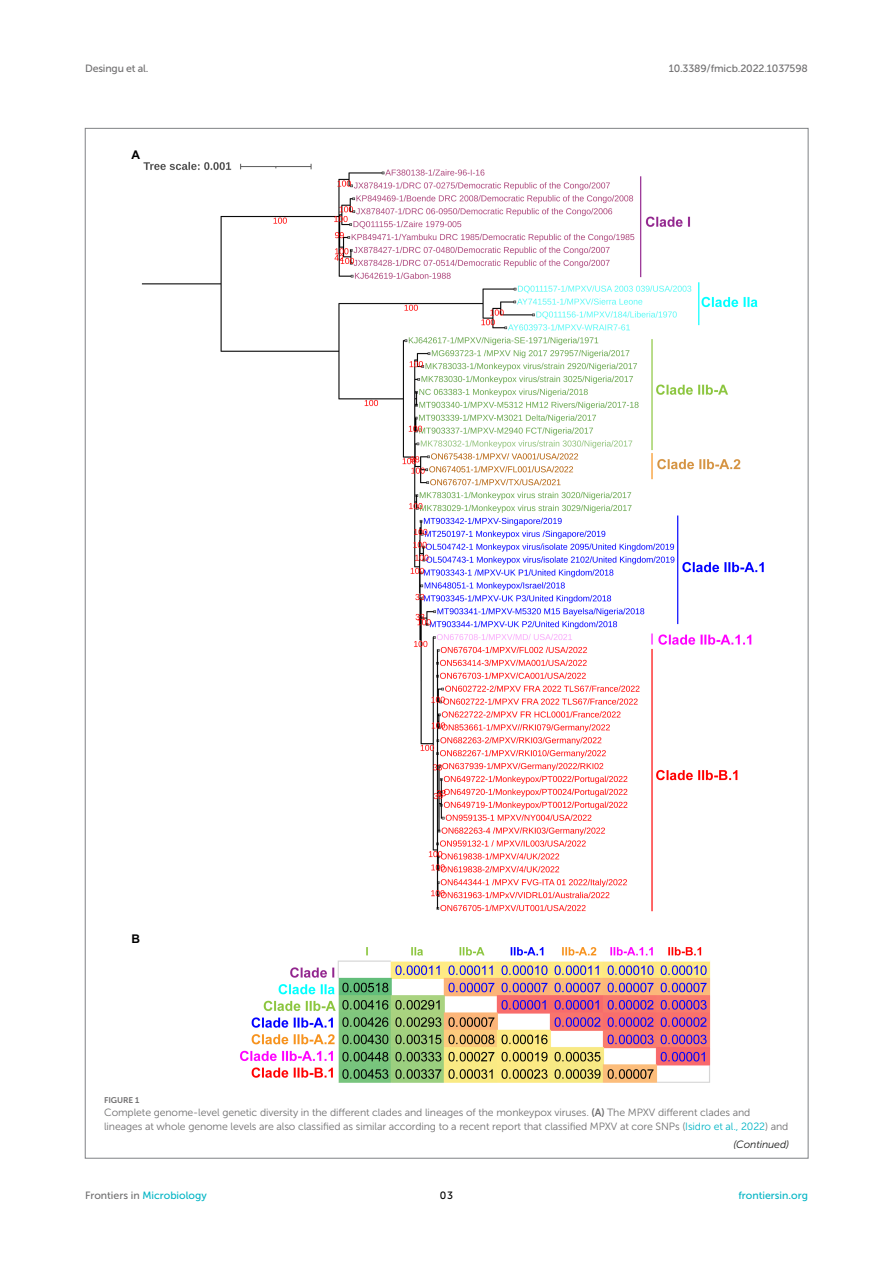
<style>
.page{position:relative;width:893px;height:1263px;background:#fff}
.page>*{position:absolute;margin:0;border:0;box-sizing:border-box;transform-origin:0 0}
.t1{font:700 12px "Arial";color:#000}
.FIG_LEG{font:10.5px/13.5px "Museo Sans 300";letter-spacing:-.01em;color:#706f70}
.t2{font:10.5px "Museo Sans 500";letter-spacing:-.015em;color:#706f70}
.t3{font:10.5px "Museo Sans 500";color:#00b4c4}
.FIG_LEG-2{font:italic 10.5px "Museo Sans 300";letter-spacing:-.01em;color:#1b1c1b}
.t4{font:10.5px "Museo Sans 500";color:#000}
.FIG_HD{font:8.25px "Museo Sans 700";letter-spacing:-.01em;color:#706f70}
.s1{font-family:"Museo Sans 700"}
.s2{color:#00b4c4}
.s3{color:#706f70}
</style>
<div class="page">
<img style="left:141px;top:161px;width:623px;height:922px">
<p class="t2" style="left:85px;top:63px;width:65px">Desingu et al.</p>
<p class="t2" style="left:669px;top:63px;width:141px">10.3389/fmicb.2022.1037598</p>
<p class="t1" style="left:131px;top:147px;width:10px">A</p>
<p class="t1" style="left:131px;top:930px;width:10px">B</p>
<p class="FIG_HD" style="left:104px;top:1095px;width:37px">FIGURE 1</p>
<p class="FIG_LEG" style="left:104px;top:1106px;width:686px">Complete genome-level genetic diversity in the different clades and lineages of the monkeypox viruses. <span class="s1">(A)</span> The MPXV different clades and lineages at whole genome levels are also classified as similar according to a recent report that classified MPXV at core SNPs (<span class="s2">Isidro et al., 2022</span>) and</p>
<p class="FIG_LEG-2" style="left:733px;top:1138px;width:57px">(Continued)</p>
<p class="t3" style="left:85px;top:1190px;width:123px"><span class="s3">Frontiers in</span> Microbiology</p>
<p class="t4" style="left:440px;top:1190px;width:15px">03</p>
<p class="t3" style="left:738px;top:1190px;width:71px">frontiersin.org</p>
</div>
